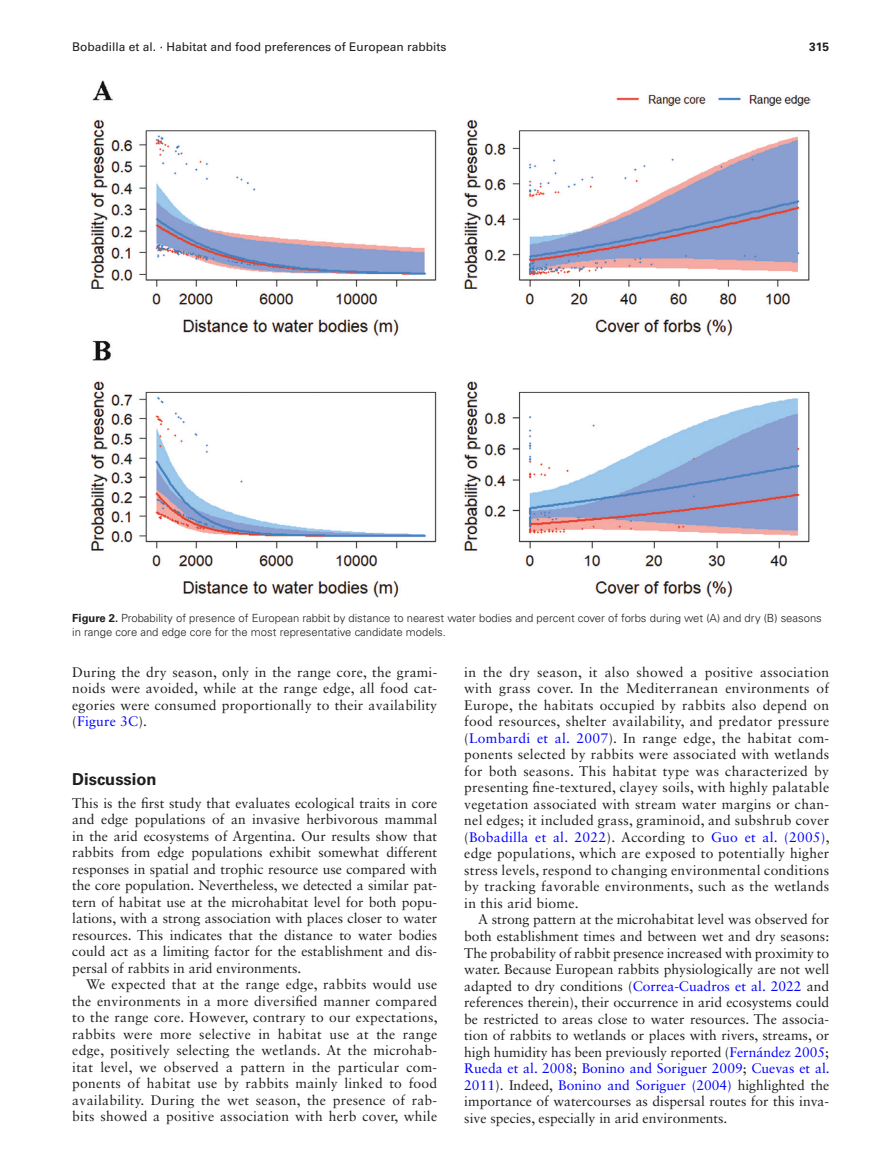
<style>
.page{position:relative;width:893px;height:1174px;background:#fff}
.page>*{position:absolute;margin:0;border:0;box-sizing:border-box;transform-origin:0 0}
.t1{font:700 16.5px "Univers LT Std";color:#1d1e1f}
.t2{font:13.8px/16.5px "Sabon LT Std";letter-spacing:.015em;color:#1d1e1f;text-align:justify}
.t3{font:12px "Univers LT Std";color:#1d1e1f}
.t4{font:700 12px "Univers LT Std";color:#1d1e1f}
.t5{font:300 11.25px/14.2px "Univers LT Std";color:#1d1e1f}
.s1{font-weight:700}
.s2{color:#00f}
</style>
<div class="page">
<img style="left:91px;top:81px;width:720px;height:516px">
<p class="t3" style="left:72px;top:40px;width:376px">Bobadilla et al. · Habitat and food preferences of European rabbits</p>
<p class="t4" style="left:809px;top:40px;width:22px">315</p>
<p class="t5" style="left:72px;top:611px;width:751px"><span class="s1">Figure 2.</span> Probability of presence of European rabbit by distance to nearest water bodies and percent cover of forbs during wet (A) and dry (B) seasons in range core and edge core for the most representative candidate models.</p>
<p class="t2" style="left:72px;top:664px;width:366px">During the dry season, only in the range core, the grami&shy;noids were avoided, while at the range edge, all food cat&shy;egories were consumed proportionally to their availability (<span class="s2">Figure 3C</span>).</p>
<p class="t1" style="left:72px;top:769px;width:86px">Discussion</p>
<p class="t2" style="left:72px;top:794px;width:366px">This is the first study that evaluates ecological traits in core and edge populations of an invasive herbivorous mammal in the arid ecosystems of Argentina. Our results show that rabbits from edge populations exhibit somewhat different responses in spatial and trophic resource use compared with the core population. Nevertheless, we detected a similar pat&shy;tern of habitat use at the microhabitat level for both popu&shy;lations, with a strong association with places closer to water resources. This indicates that the distance to water bodies could act as a limiting factor for the establishment and dis&shy;persal of rabbits in arid environments.</p>
<p class="t2" style="left:72px;top:976px;width:367px;text-indent:14px">We expected that at the range edge, rabbits would use the environments in a more diversified manner compared to the range core. However, contrary to our expectations, rabbits were more selective in habitat use at the range edge, positively selecting the wetlands. At the microhab&shy;itat level, we observed a pattern in the particular com&shy;ponents of habitat use by rabbits mainly linked to food availability. During the wet season, the presence of rab&shy;bits showed a positive association with herb cover, while</p>
<p class="t2" style="left:464px;top:663px;width:367px">in the dry season, it also showed a positive association with grass cover. In the Mediterranean environments of Europe, the habitats occupied by rabbits also depend on food resources, shelter availability, and predator pressure (<span class="s2">Lombardi et al. 2007</span>). In range edge, the habitat com&shy;ponents selected by rabbits were associated with wetlands for both seasons. This habitat type was characterized by presenting fine-textured, clayey soils, with highly palatable vegetation associated with stream water margins or chan&shy;nel edges; it included grass, graminoid, and subshrub cover (<span class="s2">Bobadilla et al. 2022</span>). According to <span class="s2">Guo et al. (2005)</span>, edge populations, which are exposed to potentially higher stress levels, respond to changing environmental conditions by tracking favorable environments, such as the wetlands in this arid biome.</p>
<p class="t2" style="left:464px;top:911px;width:367px;text-indent:14px">A strong pattern at the microhabitat level was observed for both establishment times and between wet and dry seasons:<br>The probability of rabbit presence increased with proximity to water. Because European rabbits physiologically are not well adapted to dry conditions (<span class="s2">Correa-Cuadros et al. 2022</span> and references therein), their occurrence in arid ecosystems could be restricted to areas close to water resources. The associa&shy;tion of rabbits to wetlands or places with rivers, streams, or high humidity has been previously reported (<span class="s2">Fernández 2005</span>; <span class="s2">Rueda et al. 2008</span>; <span class="s2">Bonino and Soriguer 2009</span>; <span class="s2">Cuevas et al.<br>2011</span>). Indeed, <span class="s2">Bonino and Soriguer (2004)</span> highlighted the importance of watercourses as dispersal routes for this inva&shy;sive species, especially in arid environments.</p>
</div>
